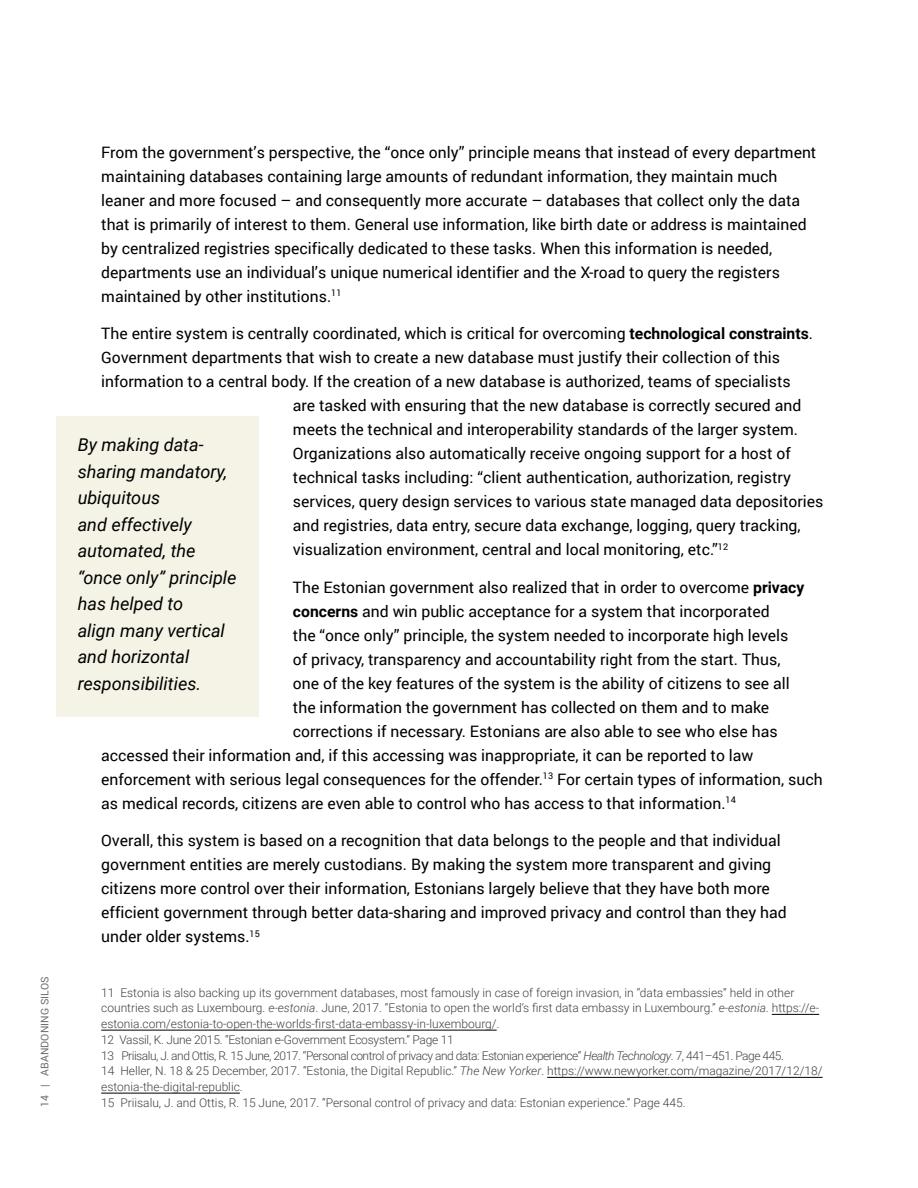
<style>
.page{position:relative;width:918px;height:1188px;background:#fff}
.page>*{position:absolute;margin:0;border:0;box-sizing:border-box;transform-origin:0 0}
.quote_box{font:italic 18px/26.4px "Roboto";color:#000}
.Paragraph{font:15.75px/24px "Roboto";color:#000}
.Footnotes{font:300 12px/15.8px "Roboto";color:#414042}
.Footnotes-2{font:300 12px "Roboto";letter-spacing:-.04em;color:#414042}
.Footnotes-3{font:300 12px "Roboto";letter-spacing:-.02em;color:#414042}
.t1{font:10.5px "Roboto";letter-spacing:.01em;color:#6d6e71}
.s1{font-weight:700}
.s2{font-style:italic}
</style>
<div class="page">
<hr style="left:772px;top:1014px;width:47px;height:1px;background:#000">
<hr style="left:101px;top:1030px;width:396px;height:1px;background:#000">
<hr style="left:547px;top:1077px;width:276px;height:1px;background:#000">
<hr style="left:101px;top:1093px;width:139px;height:1px;background:#000">
<div style="left:56px;top:416px;width:203px;height:301px;background:#f4f3e6"></div>
<p class="t1" style="left:38px;top:1107px;width:132px;rotate:-90deg">14 | ABANDONING SILOS</p>
<p class="Paragraph" style="left:101px;top:140px;width:717px">From the government’s perspective, the “once only” principle means that instead of every department maintaining databases containing large amounts of redundant information, they maintain much leaner and more focused – and consequently more accurate – databases that collect only the data that is primarily of interest to them. General use information, like birth date or address is maintained by centralized registries specifically dedicated to these tasks. When this information is needed, departments use an individual’s unique numerical identifier and the X-road to query the registers maintained by other institutions.<sup>11</sup></p>
<p class="Paragraph" style="left:101px;top:321px;width:713px">The entire system is centrally coordinated, which is critical for overcoming <span class="s1">technological constraints</span>.</p>
<p class="Paragraph" style="left:101px;top:345px;width:680px">Government departments that wish to create a new database must justify their collection of this</p>
<p class="Paragraph" style="left:101px;top:369px;width:691px">information to a central body. If the creation of a new database is authorized, teams of specialists</p>
<p class="Paragraph" style="left:293px;top:393px;width:510px">are tasked with ensuring that the new database is correctly secured and</p>
<p class="Paragraph" style="left:293px;top:417px;width:507px">meets the technical and interoperability standards of the larger system.</p>
<p class="Paragraph" style="left:293px;top:441px;width:499px">Organizations also automatically receive ongoing support for a host of</p>
<p class="Paragraph" style="left:293px;top:465px;width:499px">technical tasks including: “client authentication, authorization, registry</p>
<p class="Paragraph" style="left:293px;top:489px;width:532px">services, query design services to various state managed data depositories</p>
<p class="Paragraph" style="left:293px;top:513px;width:509px">and registries, data entry, secure data exchange, logging, query tracking,</p>
<p class="Paragraph" style="left:293px;top:537px;width:437px">visualization environment, central and local monitoring, etc.”<sup>12</sup></p>
<p class="Paragraph" style="left:293px;top:575px;width:513px">The Estonian government also realized that in order to overcome <span class="s1">privacy</span></p>
<p class="Paragraph" style="left:293px;top:599px;width:478px"><span class="s1">concerns</span> and win public acceptance for a system that incorporated</p>
<p class="Paragraph" style="left:293px;top:623px;width:497px">the “once only” principle, the system needed to incorporate high levels</p>
<p class="Paragraph" style="left:293px;top:647px;width:489px">of privacy, transparency and accountability right from the start. Thus,</p>
<p class="Paragraph" style="left:293px;top:671px;width:498px">one of the key features of the system is the ability of citizens to see all</p>
<p class="Paragraph" style="left:293px;top:695px;width:478px">the information the government has collected on them and to make</p>
<p class="Paragraph" style="left:293px;top:719px;width:486px">corrections if necessary. Estonians are also able to see who else has</p>
<p class="Paragraph" style="left:101px;top:743px;width:654px">accessed their information and, if this accessing was inappropriate, it can be reported to law</p>
<p class="Paragraph" style="left:101px;top:767px;width:723px">enforcement with serious legal consequences for the offender.<sup>13</sup> For certain types of information, such</p>
<p class="Paragraph" style="left:101px;top:791px;width:636px">as medical records, citizens are even able to control who has access to that information.<sup>14</sup></p>
<p class="Paragraph" style="left:101px;top:828px;width:687px">Overall, this system is based on a recognition that data belongs to the people and that individual government entities are merely custodians. By making the system more transparent and giving citizens more control over their information, Estonians largely believe that they have both more efficient government through better data-sharing and improved privacy and control than they had under older systems.<sup>15</sup></p>
<p class="quote_box" style="left:78px;top:431px;width:160px">By making data&shy;sharing mandatory, ubiquitous<br>and effectively automated, the “once only” principle has helped to<br>align many vertical and horizontal responsibilities.</p>
<p class="Footnotes" style="left:101px;top:984px;width:719px">11 Estonia is also backing up its government databases, most famously in case of foreign invasion, in “data embassies” held in other countries such as Luxembourg. <span class="s2">e-estonia</span>. June, 2017. “Estonia to open the world’s first data embassy in Luxembourg.” <span class="s2">e-estonia</span>. https://e&shy;estonia.com/estonia-to-open-the-worlds-first-data-embassy-in-luxembourg/.</p>
<p class="Footnotes-3" style="left:101px;top:1031px;width:354px">12 Vassil, K. June 2015. “Estonian e-Government Ecosystem.” Page 11</p>
<p class="Footnotes-2" style="left:101px;top:1047px;width:684px">13 Priisalu, J. and Ottis, R. 15 June, 2017. “Personal control of privacy and data: Estonian experience” <span class="s2">Health Technology</span>. 7, 441–451. Page 445.</p>
<p class="Footnotes" style="left:101px;top:1063px;width:723px">14 Heller, N. 18 &amp; 25 December, 2017. “Estonia, the Digital Republic.” <span class="s2">The New Yorker</span>. https://www.newyorker.com/magazine/2017/12/18/ estonia-the-digital-republic.</p>
<p class="Footnotes" style="left:101px;top:1094px;width:586px">15 Priisalu, J. and Ottis, R. 15 June, 2017. “Personal control of privacy and data: Estonian experience.” Page 445.</p>
</div>
